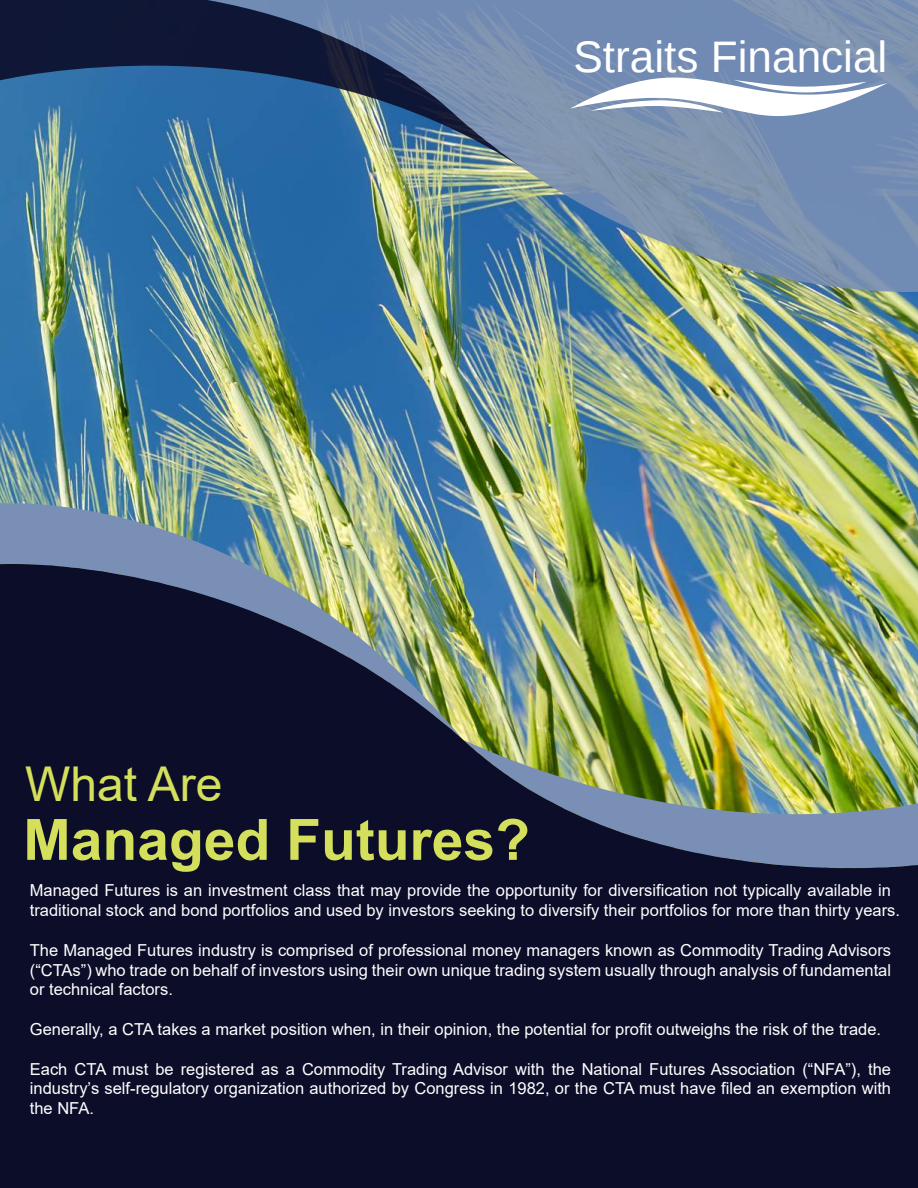
<style>
.page{position:relative;width:918px;height:1188px;background:#fff}
.page>*{position:absolute;margin:0;border:0;box-sizing:border-box;transform-origin:0 0}
.t1{font:700 57px "Arial";color:#d4e05b}
.t2{font:48px "Arial";color:#d4e05b}
.t3{font:44.1px "Liberation Sans";color:#fff}
.t4{font:16.5px/19.8px "Arial";color:#fff;text-align:justify}
</style>
<div class="page">
<img style="left:0;top:172px;width:918px;height:377px">
<img style="left:0;top:484px;width:463px;height:65px">
<img style="left:0;top:549px;width:918px;height:639px">
<img style="left:189px;top:0;width:729px;height:292px">
<svg style="left:0;top:0;width:529px;height:172px"></svg>
<svg style="left:570px;top:78px;width:318px;height:38px"></svg>
<h3 class="t3" style="left:573px;top:31px;width:316px">Straits Financial</h3>
<h2 class="t2" style="left:25px;top:752px;width:199px">What Are</h2>
<h1 class="t1" style="left:23px;top:800px;width:508px">Managed Futures?</h1>
<p class="t4" style="left:30px;top:881px;width:872px">Managed Futures is an investment class that may provide the opportunity for diversification not typically available in traditional stock and bond portfolios and used by investors seeking to diversify their portfolios for more than thirty years.</p>
<p class="t4" style="left:30px;top:940px;width:863px">The Managed Futures industry is comprised of professional money managers known as Commodity Trading Advisors (“CTAs”) who trade on behalf of investors using their own unique trading system usually through analysis of fundamental or technical factors.</p>
<p class="t4" style="left:30px;top:1019px;width:853px">Generally, a CTA takes a market position when, in their opinion, the potential for profit outweighs the risk of the trade.</p>
<p class="t4" style="left:30px;top:1059px;width:863px">Each CTA must be registered as a Commodity Trading Advisor with the National Futures Association (“NFA”), the industry’s self-regulatory organization authorized by Congress in 1982, or the CTA must have filed an exemption with the NFA.</p>
</div>
